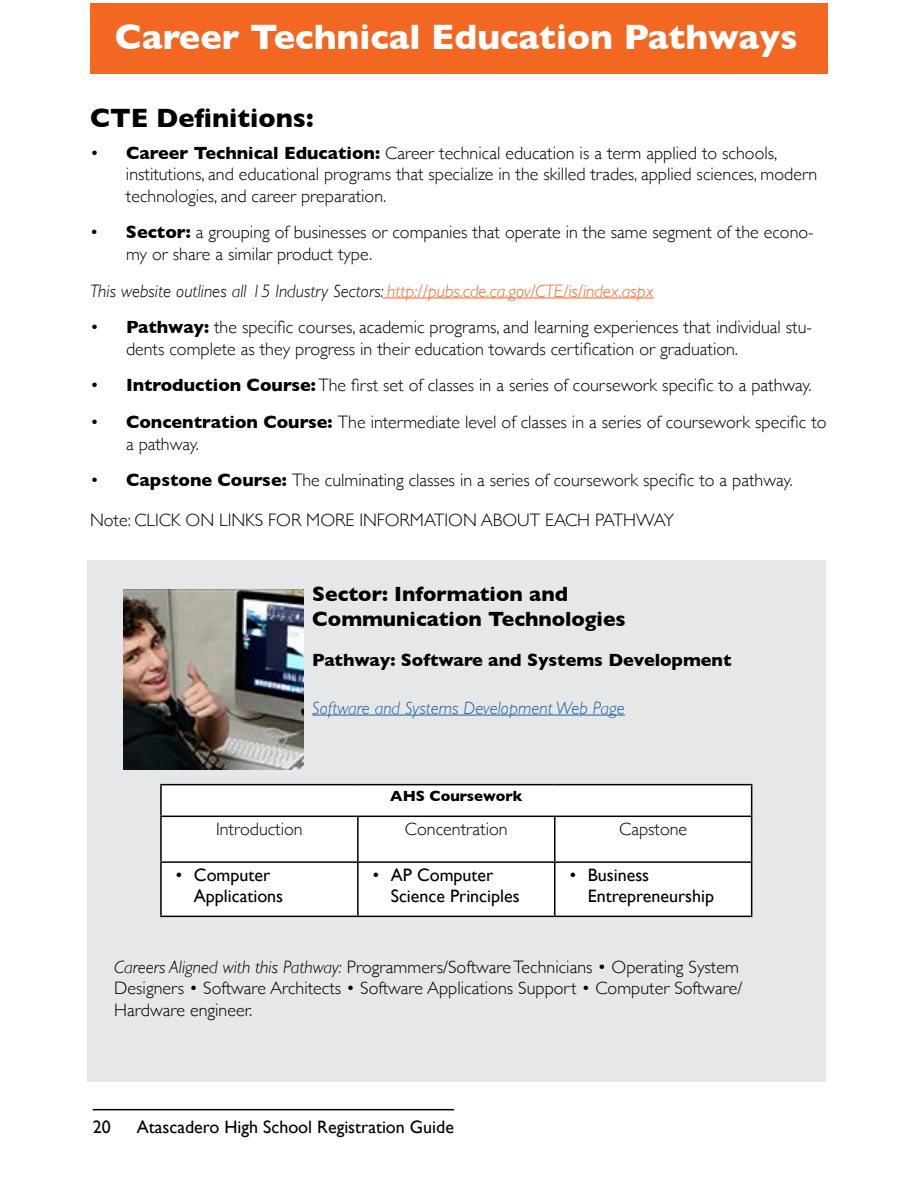
<style>
.page{position:relative;width:918px;height:1188px;background:#fff}
.page>*{position:absolute;margin:0;border:0;box-sizing:border-box;transform-origin:0 0}
.t1{font:700 36px "Gill Sans";color:#fff}
.t2{font:700 27px "Gill Sans";color:#000}
.t3{font:700 21px/25.2px "Gill Sans";color:#000}
.t4{font:300 18px/21.6px "Gill Sans";color:#000}
.t5{font:18px/21.6px "Gill Sans";color:#000}
.t6{font:italic 300 18px "Gill Sans";color:#000}
.t7{font:700 18px "Gill Sans";color:#000}
.t8{font:italic 300 18px "Gill Sans";color:#215e9e}
.t9{font:700 15px "Gill Sans";color:#000}
.s1{font-weight:700}
.s2{color:#f26722}
.s3{font-style:italic}
</style>
<div class="page">
<hr style="left:93px;top:1109px;width:361px;height:1px;background:#000">
<div style="left:90px;top:4px;width:738px;height:70px;background:#f26722"></div>
<hr style="left:382px;top:298px;width:272px;height:1px;background:#f26722">
<div style="left:87px;top:560px;width:738px;height:522px;background:#e6e7e8"></div>
<hr style="left:312px;top:715px;width:313px;height:1px;background:#215e9e">
<img style="left:123px;top:590px;width:180px;height:180px">
<div style="left:162px;top:785px;width:589px;height:131px;background:#fff"></div>
<hr style="left:160px;top:784px;width:198px;height:1px;background:#000">
<hr style="left:160px;top:785px;width:2px;height:31px;background:#000">
<hr style="left:358px;top:784px;width:197px;height:1px;background:#000">
<hr style="left:555px;top:784px;width:197px;height:1px;background:#000">
<hr style="left:751px;top:785px;width:1px;height:31px;background:#000">
<hr style="left:160px;top:816px;width:198px;height:1px;background:#000">
<hr style="left:160px;top:817px;width:2px;height:44px;background:#000">
<hr style="left:358px;top:816px;width:197px;height:1px;background:#000">
<hr style="left:357px;top:817px;width:2px;height:44px;background:#000">
<hr style="left:555px;top:816px;width:197px;height:1px;background:#000">
<hr style="left:554px;top:817px;width:1px;height:44px;background:#000">
<hr style="left:751px;top:817px;width:1px;height:44px;background:#000">
<hr style="left:160px;top:861px;width:198px;height:2px;background:#000">
<hr style="left:160px;top:863px;width:2px;height:53px;background:#000">
<hr style="left:358px;top:861px;width:197px;height:2px;background:#000">
<hr style="left:357px;top:863px;width:2px;height:53px;background:#000">
<hr style="left:555px;top:861px;width:197px;height:2px;background:#000">
<hr style="left:554px;top:863px;width:1px;height:53px;background:#000">
<hr style="left:751px;top:863px;width:1px;height:53px;background:#000">
<hr style="left:160px;top:916px;width:198px;height:1px;background:#000">
<hr style="left:358px;top:916px;width:197px;height:1px;background:#000">
<hr style="left:555px;top:916px;width:197px;height:1px;background:#000">
<h1 class="t1" style="left:115px;top:8px;width:684px">Career Technical Education Pathways</h1>
<h2 class="t2" style="left:90px;top:96px;width:225px">CTE Definitions:</h2>
<p class="t4" style="left:126px;top:141px;width:693px;text-indent:-36px">• <span class="s1">Career Technical Education:</span> Career technical education is a term applied to schools, institutions, and educational programs that specialize in the skilled trades, applied sciences, modern technologies, and career preparation.</p>
<p class="t4" style="left:126px;top:221px;width:689px;text-indent:-36px">• <span class="s1">Sector:</span> a grouping of businesses or companies that operate in the same segment of the econo&shy;my or share a similar product type.</p>
<p class="t6" style="left:90px;top:280px;width:566px">This website outlines all 15 Industry Sectors: <span class="s2">http://pubs.cde.ca.gov/CTE/is/index.aspx</span></p>
<p class="t4" style="left:126px;top:316px;width:688px;text-indent:-36px">• <span class="s1">Pathway:</span> the specific courses, academic programs, and learning experiences that individual stu&shy;dents complete as they progress in their education towards certification or graduation.</p>
<p class="t4" style="left:90px;top:374px;width:723px">• <span class="s1">Introduction Course:</span> The first set of classes in a series of coursework specific to a pathway.</p>
<p class="t4" style="left:126px;top:410px;width:702px;text-indent:-36px">• <span class="s1">Concentration Course:</span> The intermediate level of classes in a series of coursework specific to a pathway.</p>
<p class="t4" style="left:90px;top:460px;width:704px;line-height:39.6px">• <span class="s1">Capstone Course:</span> The culminating classes in a series of coursework specific to a pathway.<br>Note: CLICK ON LINKS FOR MORE INFORMATION ABOUT EACH PATHWAY</p>
<p class="t3" style="left:312px;top:581px;width:315px">Sector: Information and<br>Communication Technologies</p>
<p class="t7" style="left:312px;top:646px;width:421px">Pathway: Software and Systems Development</p>
<p class="t8" style="left:312px;top:698px;width:314px">Software and Systems Development Web Page</p>
<p class="t9" style="left:390px;top:784px;width:134px">AHS Coursework</p>
<p class="t4" style="left:216px;top:817px;width:88px">Introduction</p>
<p class="t4" style="left:405px;top:817px;width:104px">Concentration</p>
<p class="t4" style="left:619px;top:817px;width:70px">Capstone</p>
<p class="t5" style="left:194px;top:863px;width:91px;text-indent:-18px">• Computer<br>Applications</p>
<p class="t5" style="left:391px;top:863px;width:130px;text-indent:-18px">• AP Computer<br>Science Principles</p>
<p class="t5" style="left:588px;top:863px;width:128px;text-indent:-18px">• Business<br>Entrepreneurship</p>
<p class="t4" style="left:114px;top:955px;width:630px"><span class="s3">Careers Aligned with this Pathway:</span> Programmers/Software Technicians • Operating System<br>Designers • Software Architects • Software Applications Support • Computer Software/<br>Hardware engineer.</p>
<p class="t5" style="left:93px;top:1116px;width:20px">20</p>
<p class="t5" style="left:137px;top:1116px;width:319px">Atascadero High School Registration Guide</p>
</div>
